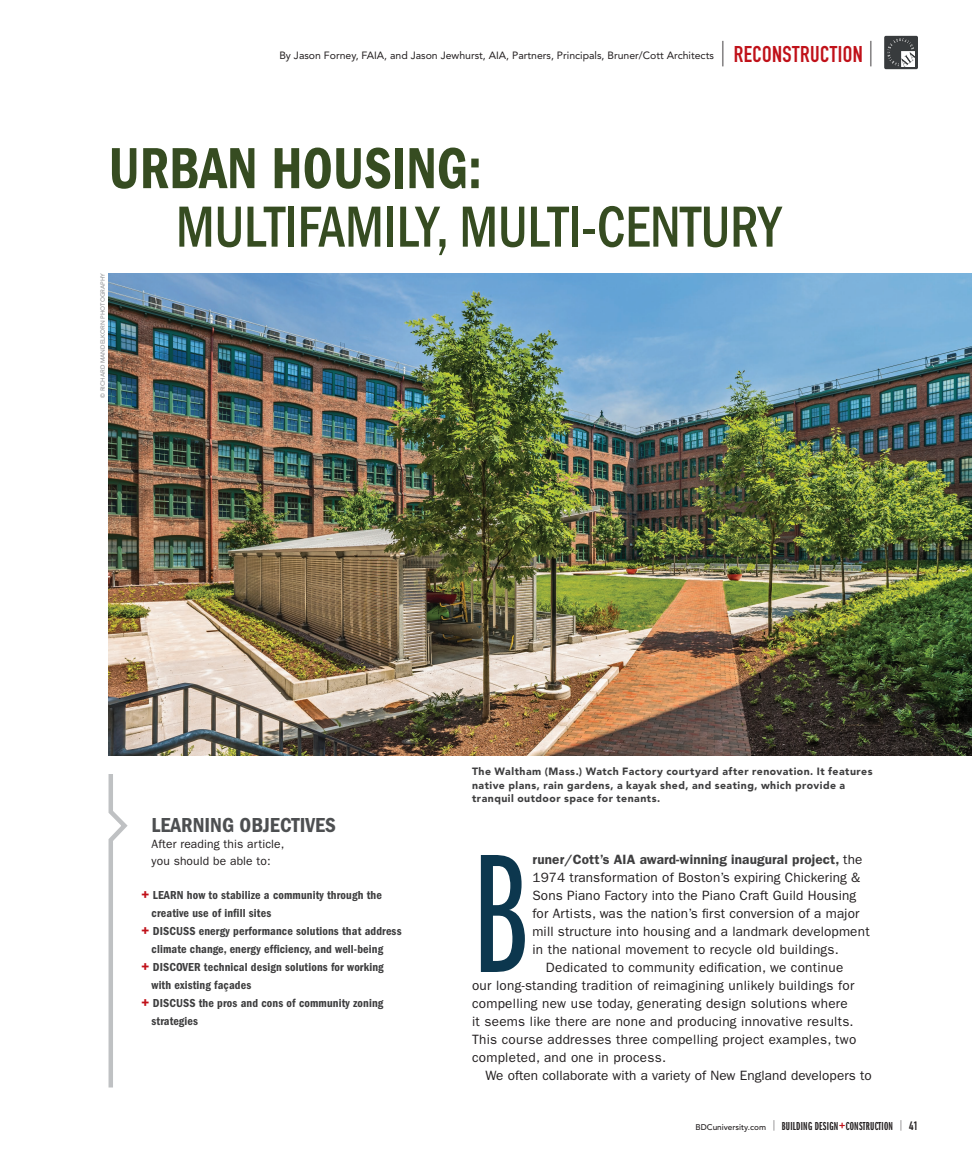
<style>
.page{position:relative;width:972px;height:1161px;background:#fff}
.page>*{position:absolute;margin:0;border:0;box-sizing:border-box;transform-origin:0 0}
.Body_Copy{font:175.35px "ITC Franklin Gothic Std Bk X Cp";color:#0c374e}
.t1{font:500 condensed 60px "ITC Franklin Gothic Std";color:#364c21;scale:.9 1}
.t2{font:60px "ITC Franklin Gothic Std Dm Cd";color:#364c21;scale:.9 1}
.t3{font:700 22.5px "DIN Condensed";letter-spacing:.02em;color:#c01119}
.t4{font:21px "ITC Franklin Gothic Std Dm Cd";color:#4d4f51}
.Body_Copy-2{font:13.5px/18px "ITC Franklin Gothic Std";letter-spacing:.02em;color:#231f20}
.t5{font:12px/18px "ITC Franklin Gothic Std Dm Cd";letter-spacing:.01em;color:#3e3e3f}
.t6{font:12px "ITC Franklin Gothic Std Dm X Cp";letter-spacing:.02em;color:#231f20}
.t7{font:12px "ITC Franklin Gothic Std";letter-spacing:.01em;color:#231f20}
.Photo_Caption{font:900 10.5px/13.5px "Avenir LT Std";letter-spacing:.045em;color:#3e3e3f}
.t8{font:10.5px "Avenir LT Std";color:#231f20}
.Photo_Credit{font:500 6px "Avenir LT Std";color:#939598}
.s1{font-family:"ITC Franklin Gothic Std Bk X Cp";font-weight:400;font-size:25.5px;color:#231f20}
.s2{font-size:16.5px;color:#c01119}
.s3{font-weight:600;color:#3e3e3f}
.s4{font-family:"Avenir LT Std";font-weight:500;font-size:8.25px}
.s5{font-family:"ITC Franklin Gothic Std Bk X Cp";font-size:10.5px}
.s6{font-family:"ITC Franklin Gothic Std";font-weight:500;font-stretch:condensed;font-size:13.5px;color:#c01119}
.s7{font-family:"DIN Condensed";font-weight:700}
</style>
<div class="page">
<div style="left:884px;top:36px;width:34px;height:33px;background:#383b3d;border-radius:2px"></div>
<img style="left:887px;top:38px;width:28px;height:28px">
<img style="left:109px;top:273px;width:863px;height:483px">
<svg style="left:108px;top:774px;width:20px;height:314px"></svg>
<p class="t8" style="left:279px;top:49px;width:436px">By Jason Forney, FAIA, and Jason Jewhurst, AIA, Partners, Principals, Bruner/Cott Architects</p>
<p class="t3" style="left:720px;top:39px;width:156px"><span class="s1">|</span> RECONSTRUCTION <span class="s1">|</span></p>
<p class="t2" style="left:109px;top:134px;width:416px">URBAN HOUSING:</p>
<p class="t1" style="left:176px;top:193px;width:673px">MULTIFAMILY, MULTI-CENTURY</p>
<p class="Photo_Credit" style="left:99px;top:398px;width:126px;rotate:-90deg">© RICHARD MANDELKORN PHOTOGRAPHY</p>
<p class="t4" style="left:152px;top:813px;width:186px">LEARNING OBJECTIVES</p>
<p class="t7" style="left:152px;top:837px;width:134px">After reading this article,</p>
<p class="t7" style="left:152px;top:854px;width:121px">you should be able to:</p>
<p class="t5" style="left:152px;top:886px;width:232px;text-indent:-10px"><span class="s2">+</span> LEARN how to stabilize a community through the creative use of infill sites</p>
<p class="t5" style="left:152px;top:922px;width:251px;text-indent:-10px"><span class="s2">+</span> DISCUSS energy performance solutions that address climate change, energy efficiency, and well-being</p>
<p class="t5" style="left:152px;top:958px;width:234px;text-indent:-10px"><span class="s2">+</span> DISCOVER technical design solutions for working with existing façades</p>
<p class="t5" style="left:152px;top:994px;width:233px;text-indent:-10px"><span class="s2">+</span> DISCUSS the pros and cons of community zoning strategies</p>
<p class="Photo_Caption" style="left:472px;top:765px;width:402px">The Waltham (Mass.) Watch Factory courtyard after renovation. It features native plans, rain gardens, a kayak shed, and seating, which provide a tranquil outdoor space for tenants.</p>
<p class="Body_Copy" style="left:472px;top:824px;width:58px">B</p>
<p class="Body_Copy-2" style="left:532px;top:851px;width:339px"><span class="s3">runer/Cott’s AIA award-winning inaugural project,</span> the 1974 transformation of Boston’s expiring Chickering &amp; Sons Piano Factory into the Piano Craft Guild Housing for Artists, was the nation’s first conversion of a major mill structure into housing and a landmark development in the national movement to recycle old buildings.</p>
<p class="Body_Copy-2" style="left:472px;top:959px;width:386px;text-indent:74px">Dedicated to community edification, we continue our long-standing tradition of reimagining unlikely buildings for compelling new use today, generating design solutions where it seems like there are none and producing innovative results.<br>This course addresses three compelling project examples, two completed, and one in process.</p>
<p class="Body_Copy-2" style="left:486px;top:1067px;width:388px">We often collaborate with a variety of New England developers to</p>
<p class="t6" style="left:696px;top:1119px;width:224px"><span class="s4">BDCuniversity.com</span> <span class="s5">|</span> BUILDING DESIGN<span class="s6">+</span>CONSTRUCTION <span class="s5">|</span> <span class="s7">41</span></p>
</div>
